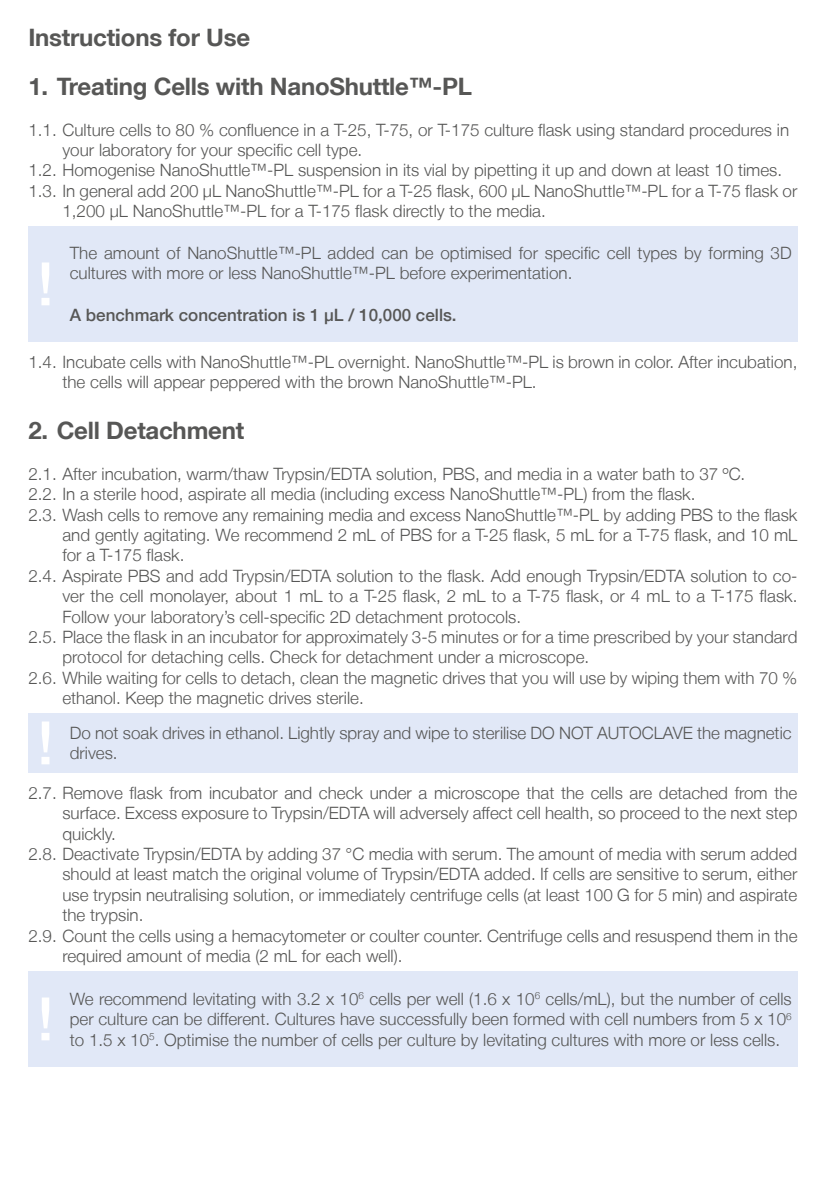
<style>
.page{position:relative;width:840px;height:1191px;background:#fff}
.page>*{position:absolute;margin:0;border:0;box-sizing:border-box;transform-origin:0 0}
.t1{font:500 60px "Helvetica Neue LT";color:#fff}
.t2{font:700 24px "Helvetica Neue LT";letter-spacing:-.01em;color:#575756}
.t3{font:300 17px/20.4px "Helvetica Neue LT";color:#575756}
.t4{font:500 17px "Helvetica Neue LT";color:#575756}
</style>
<div class="page">
<div style="left:28px;top:226px;width:769px;height:116px;background:#e1e8f7"></div>
<div style="left:28px;top:713px;width:769px;height:59px;background:#e1e8f7"></div>
<div style="left:28px;top:971px;width:769px;height:96px;background:#e1e8f7"></div>
<h2 class="t2" style="left:28px;top:22px;width:223px">Instructions for Use</h2>
<h2 class="t2" style="left:28px;top:71px;width:445px">1. Treating Cells with NanoShuttle™-PL</h2>
<p class="t3" style="left:28px;top:119px;width:761px">1.1. Culture cells to 80 % confluence in a T-25, T-75, or T-175 culture flask using standard procedures in</p>
<p class="t3" style="left:62px;top:139px;width:301px">your laboratory for your specific cell type.</p>
<p class="t3" style="left:28px;top:160px;width:754px">1.2. Homogenise NanoShuttle™-PL suspension in its vial by pipetting it up and down at least 10 times.</p>
<p class="t3" style="left:28px;top:180px;width:770px">1.3. In general add 200 μL NanoShuttle™-PL for a T-25 flask, 600 μL NanoShuttle™-PL for a T-75 flask or</p>
<p class="t3" style="left:62px;top:200px;width:484px">1,200 μL NanoShuttle™-PL for a T-175 flask directly to the media.</p>
<p class="t3" style="left:70px;top:242px;width:723px">The amount of NanoShuttle™-PL added can be optimised for specific cell types by forming 3D cultures with more or less NanoShuttle™-PL before experimentation.</p>
<p class="t4" style="left:70px;top:305px;width:388px">A benchmark concentration is 1 μL / 10,000 cells.</p>
<h1 class="t1" style="left:37px;top:248px;width:18px">!</h1>
<p class="t3" style="left:62px;top:351px;width:736px;text-indent:-34px">1.4. Incubate cells with NanoShuttle™-PL overnight. NanoShuttle™-PL is brown in color. After incubation, the cells will appear peppered with the brown NanoShuttle™-PL.</p>
<h2 class="t2" style="left:28px;top:415px;width:217px">2. Cell Detachment</h2>
<p class="t3" style="left:28px;top:463px;width:718px">2.1. After incubation, warm/thaw Trypsin/EDTA solution, PBS, and media in a water bath to 37 ºC.</p>
<p class="t3" style="left:28px;top:483px;width:668px">2.2. In a sterile hood, aspirate all media (including excess NanoShuttle™-PL) from the flask.</p>
<p class="t3" style="left:28px;top:504px;width:770px">2.3. Wash cells to remove any remaining media and excess NanoShuttle™-PL by adding PBS to the flask</p>
<p class="t3" style="left:62px;top:524px;width:736px">and gently agitating. We recommend 2 mL of PBS for a T-25 flask, 5 mL for a T-75 flask, and 10 mL</p>
<p class="t3" style="left:62px;top:545px;width:123px">for a T-175 flask.</p>
<p class="t3" style="left:28px;top:565px;width:770px">2.4. Aspirate PBS and add Trypsin/EDTA solution to the flask. Add enough Trypsin/EDTA solution to co-</p>
<p class="t3" style="left:62px;top:585px;width:736px">ver the cell monolayer, about 1 mL to a T-25 flask, 2 mL to a T-75 flask, or 4 mL to a T-175 flask.</p>
<p class="t3" style="left:62px;top:606px;width:460px">Follow your laboratory’s cell-specific 2D detachment protocols.</p>
<p class="t3" style="left:28px;top:626px;width:770px">2.5. Place the flask in an incubator for approximately 3-5 minutes or for a time prescribed by your standard</p>
<p class="t3" style="left:62px;top:647px;width:528px">protocol for detaching cells. Check for detachment under a microscope.</p>
<p class="t3" style="left:28px;top:667px;width:770px">2.6. While waiting for cells to detach, clean the magnetic drives that you will use by wiping them with 70 %</p>
<p class="t3" style="left:62px;top:687px;width:303px">ethanol. Keep the magnetic drives sterile.</p>
<p class="t3" style="left:70px;top:722px;width:723px">Do not soak drives in ethanol. Lightly spray and wipe to sterilise DO NOT AUTOCLAVE the magnetic</p>
<h1 class="t1" style="left:37px;top:707px;width:18px">!</h1>
<p class="t3" style="left:70px;top:742px;width:49px">drives.</p>
<p class="t3" style="left:28px;top:782px;width:770px">2.7. Remove flask from incubator and check under a microscope that the cells are detached from the</p>
<p class="t3" style="left:62px;top:802px;width:736px">surface. Excess exposure to Trypsin/EDTA will adversely affect cell health, so proceed to the next step</p>
<p class="t3" style="left:62px;top:823px;width:55px">quickly.</p>
<p class="t3" style="left:28px;top:843px;width:770px">2.8. Deactivate Trypsin/EDTA by adding 37 °C media with serum. The amount of media with serum added</p>
<p class="t3" style="left:62px;top:863px;width:736px">should at least match the original volume of Trypsin/EDTA added. If cells are sensitive to serum, either</p>
<p class="t3" style="left:62px;top:884px;width:736px">use trypsin neutralising solution, or immediately centrifuge cells (at least 100 G for 5 min) and aspirate</p>
<p class="t3" style="left:62px;top:904px;width:82px">the trypsin.</p>
<p class="t3" style="left:28px;top:925px;width:770px">2.9. Count the cells using a hemacytometer or coulter counter. Centrifuge cells and resuspend them in the</p>
<p class="t3" style="left:62px;top:945px;width:341px">required amount of media (2 mL for each well).</p>
<p class="t3" style="left:70px;top:988px;width:723px;text-align:justify">We recommend levitating with 3.2 x 10<sup>6</sup> cells per well (1.6 x 10<sup>6</sup> cells/mL), but the number of cells per culture can be different. Cultures have successfully been formed with cell numbers from 5 x 10<sup>6 </sup>to 1.5 x 10<sup>5</sup>. Optimise the number of cells per culture by levitating cultures with more or less cells.</p>
<h1 class="t1" style="left:37px;top:983px;width:18px">!</h1>
</div>
